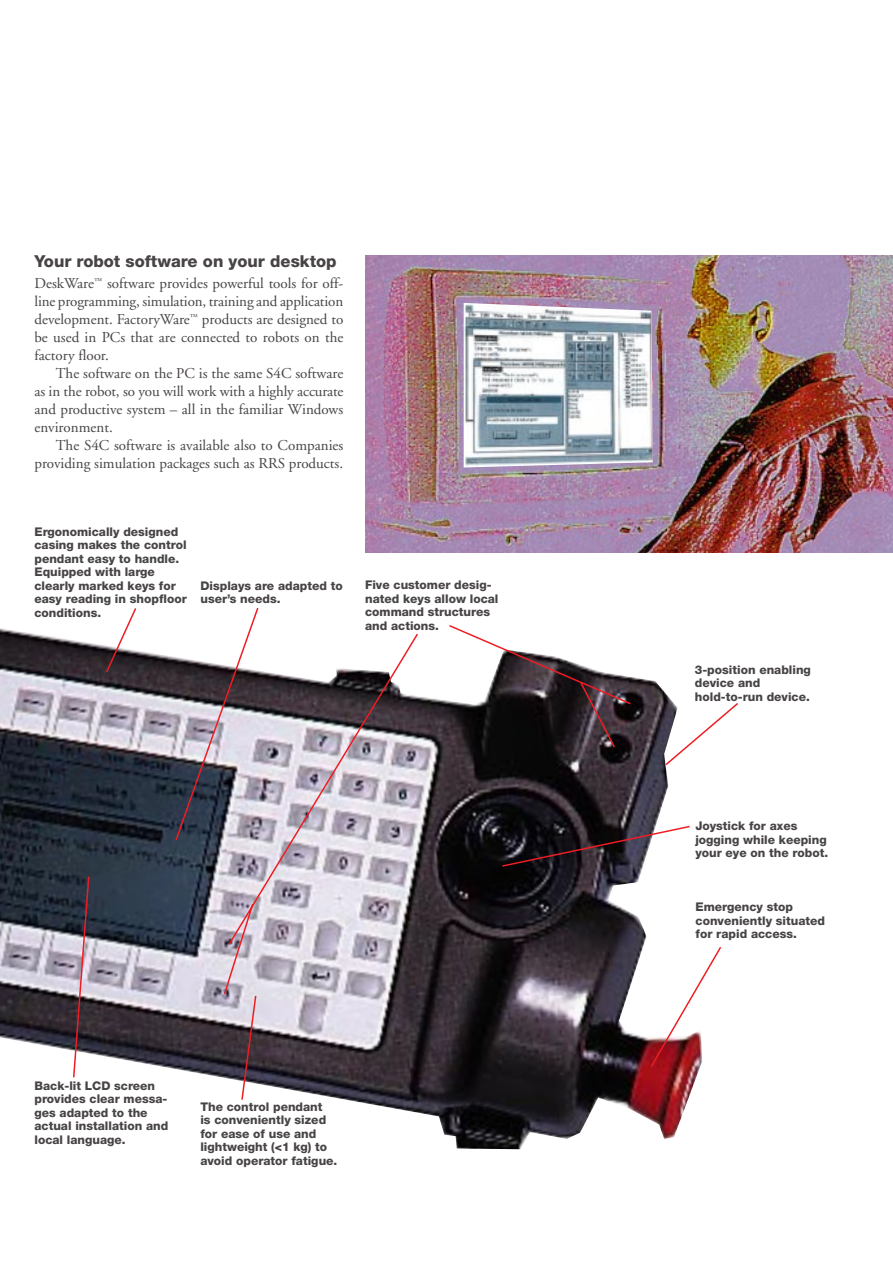
<style>
.page{position:relative;width:893px;height:1263px;background:#fff}
.page>*{position:absolute;margin:0;border:0;box-sizing:border-box;transform-origin:0 0}
.t1{font:800 16.5px "Helvetica Neue";color:#484446}
.t2{font:15px/18px "Adobe Garamond";color:#484446;text-align:justify}
.t3{font:800 12px/13.5px "Helvetica Neue";color:#484446}
</style>
<div class="page">
<img style="left:365px;top:255px;width:527px;height:298px">
<img style="left:0;top:628px;width:688px;height:521px">
<svg style="left:72px;top:607px;width:666px;height:494px"></svg>
<img style="left:463px;top:303px;width:189px;height:165px">
<h1 class="t1" style="left:34px;top:255px;width:303px">Your robot software on your desktop</h1>
<p class="t2" style="left:34px;top:276px;width:310px">DeskWare<sup>™</sup> software provides powerful tools for off&shy;line programming, simulation, training and application development. FactoryWare<sup>™</sup> products are designed to be used in PCs that are connected to robots on the factory floor.</p>
<p class="t2" style="left:34px;top:366px;width:310px;text-indent:21px">The software on the PC is the same S4C software as in the robot, so you will work with a highly accurate and productive system – all in the familiar Windows environment.</p>
<p class="t2" style="left:34px;top:438px;width:310px;text-align:right">The S4C software is available also to Companies providing simulation packages such as RRS products.</p>
<p class="t3" style="left:34px;top:526px;width:154px">Ergonomically designed casing makes the control pendant easy to handle.<br>Equipped with large clearly marked keys for easy reading in shopfloor conditions.</p>
<p class="t3" style="left:200px;top:580px;width:144px">Displays are adapted to user’s needs.</p>
<p class="t3" style="left:365px;top:579px;width:135px">Five customer desig&shy;nated keys allow local command structures and actions.</p>
<p class="t3" style="left:34px;top:1080px;width:135px">Back-lit LCD screen provides clear messa&shy;ges adapted to the actual installation and local language.</p>
<p class="t3" style="left:200px;top:1101px;width:138px">The control pendant<br>is conveniently sized for ease of use and lightweight (&lt;1 kg) to avoid operator fatigue.</p>
<p class="t3" style="left:694px;top:664px;width:118px">3-position enabling device and hold-to-run device.</p>
<p class="t3" style="left:695px;top:820px;width:134px">Joystick for axes jogging while keeping your eye on the robot.</p>
<p class="t3" style="left:695px;top:901px;width:131px">Emergency stop conveniently situated for rapid access.</p>
</div>
